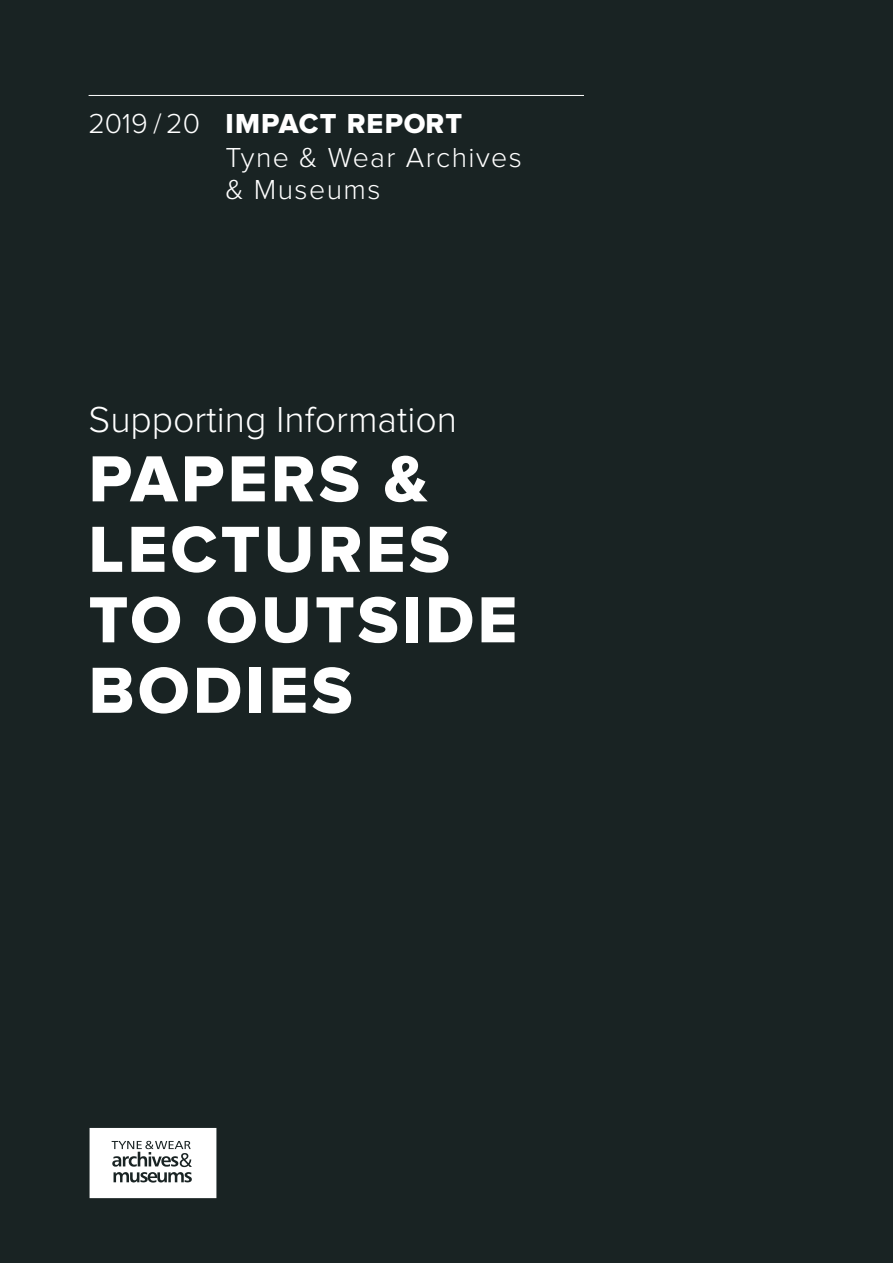
<style>
.page{position:relative;width:893px;height:1263px;background:#192323}
.page>*{position:absolute;margin:0;border:0;box-sizing:border-box;transform-origin:0 0}
.t1{font:67.5px/70.5px "Proxima Nova Extrabld";letter-spacing:.05em;color:#fff}
.t2{font:300 37.5px "Proxima Nova";color:#fff}
.t3{font:300 28.5px/31.5px "Proxima Nova";letter-spacing:.05em;color:#fff}
.t4{font:28.5px "Proxima Nova Extrabld";letter-spacing:.03em;color:#fff}
.s1{font-family:"Proxima Nova";font-weight:300}
</style>
<div class="page">
<img style="left:89px;top:1127px;width:128px;height:72px">
<hr style="left:89px;top:95px;width:495px;height:1px;background:#fff">
<p class="t4" style="left:89px;top:110px;width:375px"><span class="s1">2019 / 20</span> IMPACT REPORT</p>
<p class="t3" style="left:225px;top:143px;width:298px">Tyne &amp; Wear Archives &amp; Museums</p>
<p class="t2" style="left:89px;top:403px;width:370px">Supporting Information</p>
<p class="t1" style="left:89px;top:446px;width:430px">PAPERS &amp;<br>LECTURES<br>TO OUTSIDE<br>BODIES</p>
</div>
